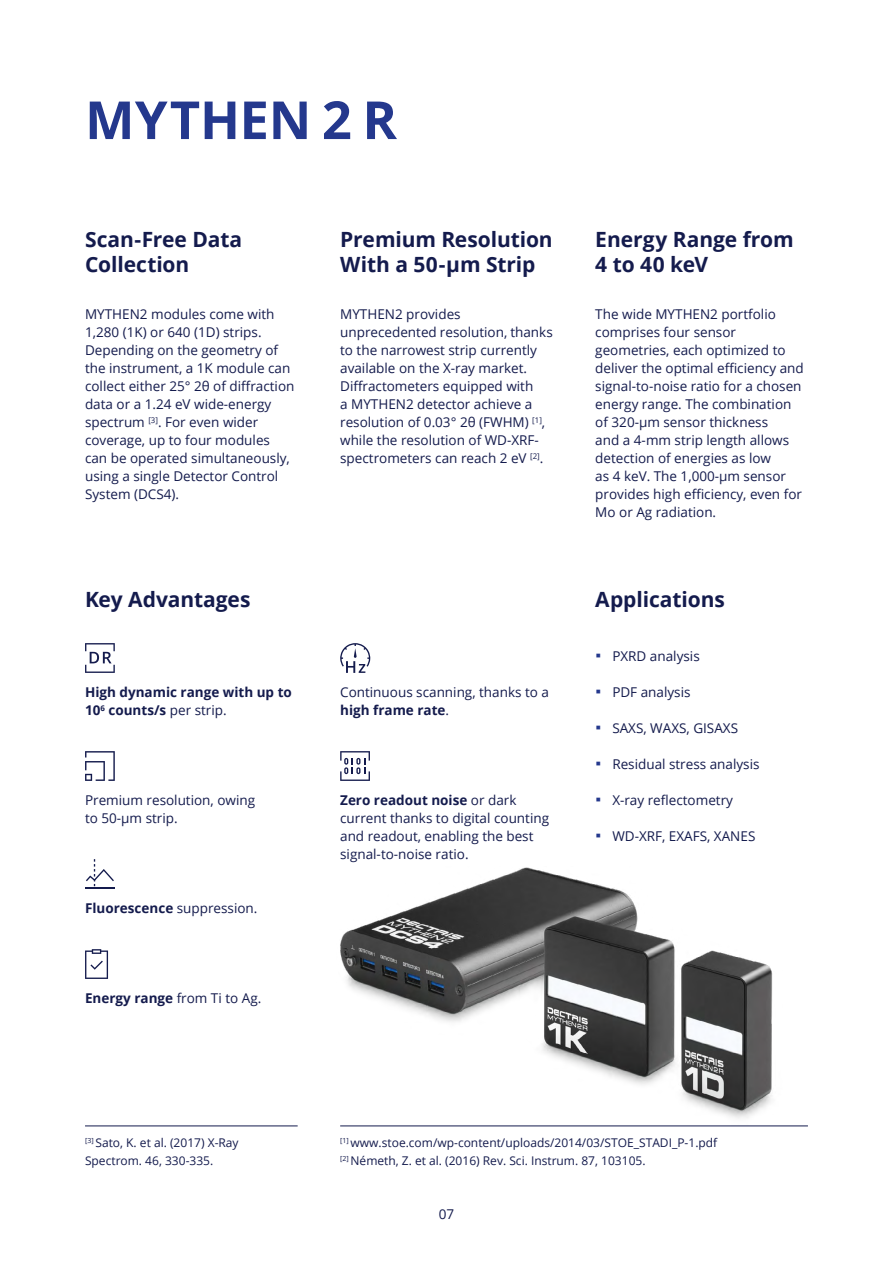
<style>
.page{position:relative;width:893px;height:1263px;background:#fff}
.page>*{position:absolute;margin:0;border:0;box-sizing:border-box;transform-origin:0 0}
.t1{font:700 52.5px "Open Sans";letter-spacing:-.005em;color:#24388d}
.t2{font:700 21px/25.2px "Open Sans";letter-spacing:-.005em;color:#141b4d}
.t3{font:13.5px/18px "Open Sans";color:#141b4d}
.t4{font:700 13.5px/18px "Open Sans";color:#141b4d}
.t5{font:12px/18px "Open Sans";color:#141b4d}
.s1{font-weight:400}
.s2{font-weight:700}
.s3{font-family:"Arial";font-size:16.5px;color:#24388d}
</style>
<div class="page">
<hr style="left:340px;top:1126px;width:468px;height:1px;background:#141b4d">
<hr style="left:85px;top:1126px;width:213px;height:1px;background:#141b4d">
<svg style="left:85px;top:949px;width:23px;height:30px"></svg>
<svg style="left:85px;top:751px;width:30px;height:30px"></svg>
<img style="left:340px;top:867px;width:448px;height:259px">
<svg style="left:85px;top:643px;width:30px;height:30px"></svg>
<svg style="left:86px;top:859px;width:28px;height:27px"></svg>
<hr style="left:85px;top:887px;width:30px;height:2px;background:#141b4d">
<svg style="left:340px;top:751px;width:30px;height:30px"></svg>
<svg style="left:340px;top:643px;width:30px;height:30px"></svg>
<h1 class="t1" style="left:85px;top:83px;width:313px">MYTHEN 2 R</h1>
<h2 class="t2" style="left:85px;top:226px;width:159px">Scan-Free Data<br>Collection</h2>
<p class="t3" style="left:85px;top:305px;width:211px">MYTHEN2 modules come with<br>1,280 (1K) or 640 (1D) strips.<br>Depending on the geometry of the instrument, a 1K module can collect either 25° 2θ of diffraction data or a 1.24 eV wide-energy spectrum <sup>[3]</sup>. For even wider coverage, up to four modules can be operated simultaneously, using a single Detector Control<br>System (DCS4).</p>
<h2 class="t2" style="left:85px;top:586px;width:167px">Key Advantages</h2>
<p class="t4" style="left:85px;top:683px;width:208px">High dynamic range with up to<br>10<sup>6</sup> counts/s <span class="s1">per strip.</span></p>
<p class="t3" style="left:85px;top:791px;width:172px">Premium resolution, owing to 50-μm strip.</p>
<p class="t4" style="left:85px;top:899px;width:174px">Fluorescence <span class="s1">suppression.</span></p>
<p class="t4" style="left:85px;top:989px;width:178px">Energy range <span class="s1">from Ti to Ag.</span></p>
<h2 class="t2" style="left:340px;top:226px;width:214px">Premium Resolution<br>With a 50-μm Strip</h2>
<p class="t3" style="left:340px;top:305px;width:214px">MYTHEN2 provides unprecedented resolution, thanks to the narrowest strip currently available on the X-ray market.<br>Diffractometers equipped with<br>a MYTHEN2 detector achieve a resolution of 0.03° 2θ (FWHM) <sup>[1]</sup>, while the resolution of WD-XRF&shy;spectrometers can reach 2 eV <sup>[2]</sup>.</p>
<p class="t3" style="left:340px;top:683px;width:210px">Continuous scanning, thanks to a <span class="s2">high frame rate</span>.</p>
<p class="t3" style="left:340px;top:791px;width:210px"><span class="s2">Zero readout noise</span> or dark current thanks to digital counting and readout, enabling the best signal-to-noise ratio.</p>
<h2 class="t2" style="left:595px;top:226px;width:200px">Energy Range from<br>4 to 40 keV</h2>
<p class="t3" style="left:595px;top:305px;width:210px">The wide MYTHEN2 portfolio comprises four sensor geometries, each optimized to deliver the optimal efficiency and signal-to-noise ratio for a chosen energy range. The combination of 320-μm sensor thickness<br>and a 4-mm strip length allows detection of energies as low<br>as 4 keV. The 1,000-μm sensor provides high efficiency, even for<br>Mo or Ag radiation.</p>
<h2 class="t2" style="left:595px;top:586px;width:131px">Applications</h2>
<p class="t3" style="left:595px;top:647px;width:106px"><span class="s3">▪</span> PXRD analysis</p>
<p class="t3" style="left:595px;top:683px;width:97px"><span class="s3">▪</span> PDF analysis</p>
<p class="t3" style="left:595px;top:719px;width:144px"><span class="s3">▪</span> SAXS, WAXS, GISAXS</p>
<p class="t3" style="left:595px;top:755px;width:166px"><span class="s3">▪</span> Residual stress analysis</p>
<p class="t3" style="left:595px;top:791px;width:139px"><span class="s3">▪</span> X-ray reflectometry</p>
<p class="t3" style="left:595px;top:827px;width:162px"><span class="s3">▪</span> WD-XRF, EXAFS, XANES</p>
<p class="t5" style="left:85px;top:1133px;width:155px"><sup>[3]</sup> Sato, K. et al. (2017) X-Ray<br>Spectrom. 46, 330-335.</p>
<p class="t5" style="left:340px;top:1133px;width:379px"><sup>[1]</sup> www.stoe.com/wp-content/uploads/2014/03/STOE_STADI_P-1.pdf <sup>[2]</sup> Németh, Z. et al. (2016) Rev. Sci. Instrum. 87, 103105.</p>
<p class="t3" style="left:439px;top:1205px;width:17px">07</p>
</div>
